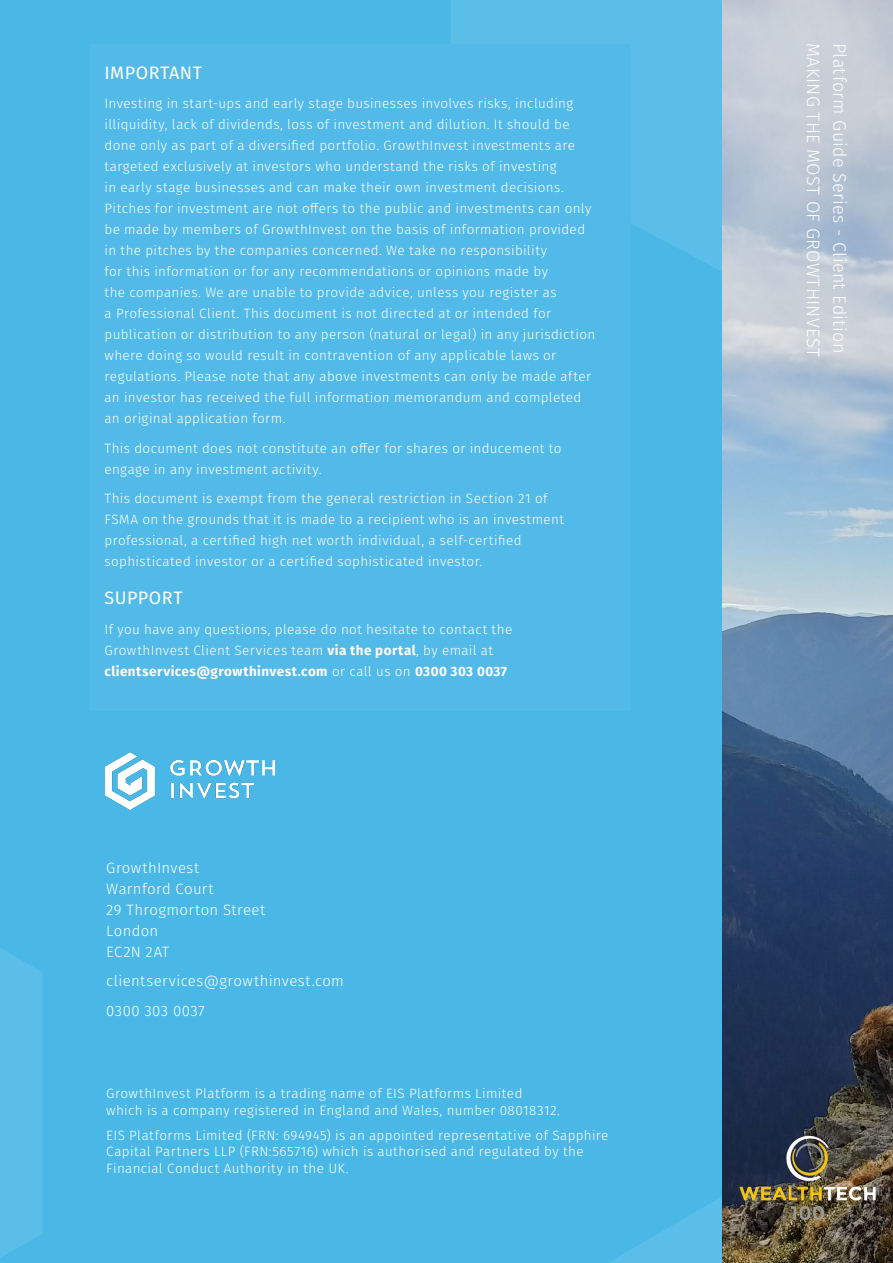
<style>
.page{position:relative;width:893px;height:1263px;background:#fff}
.page>*{position:absolute;margin:0;border:0;box-sizing:border-box;transform-origin:0 0}
.Page_Title_Marker{font:300 18px "Fira Sans";letter-spacing:.015em;color:#fff}
.Callout_Title{font:18px "Fira Sans";letter-spacing:.02em;color:#fff}
.Contact_Details{font:300 15px/21px "Fira Sans";letter-spacing:.025em;color:#fff}
.Callout_Para{font:300 13.5px/21px "Fira Sans";letter-spacing:.03em;color:#fff}
.Smallprint_Paragraph{font:300 13.5px/16.5px "Fira Sans";letter-spacing:.03em;color:#fff}
.s1{font-weight:700}
</style>
<div class="page">
<div style="left:0;top:0;width:723px;height:1263px;background:#49b8e7"></div>
<img style="left:105px;top:752px;width:170px;height:58px">
<svg style="left:451px;top:0;width:272px;height:340px;fill:#5abee9"></svg>
<svg style="left:609px;top:1120px;width:114px;height:143px"></svg>
<img style="left:723px;top:0;width:170px;height:1263px">
<div style="left:89px;top:44px;width:542px;height:666px;background:#52bae8"></div>
<img style="left:738px;top:1109px;width:139px;height:138px">
<svg style="left:0;top:948px;width:42px;height:310px;background:#58bde8"></svg>
<p class="Callout_Title" style="left:105px;top:59px;width:99px">IMPORTANT</p>
<p class="Callout_Para" style="left:105px;top:93px;width:492px">Investing in start-ups and early stage businesses involves risks, including illiquidity, lack of dividends, loss of investment and dilution. It should be done only as part of a diversified portfolio. GrowthInvest investments are targeted exclusively at investors who understand the risks of investing<br>in early stage businesses and can make their own investment decisions.<br>Pitches for investment are not offers to the public and investments can only be made by members of GrowthInvest on the basis of information provided in the pitches by the companies concerned. We take no responsibility<br>for this information or for any recommendations or opinions made by<br>the companies. We are unable to provide advice, unless you register as<br>a Professional Client. This document is not directed at or intended for publication or distribution to any person (natural or legal) in any jurisdiction where doing so would result in contravention of any applicable laws or regulations. Please note that any above investments can only be made after an investor has received the full information memorandum and completed an original application form.</p>
<p class="Callout_Para" style="left:105px;top:438px;width:459px">This document does not constitute an offer for shares or inducement to engage in any investment activity.</p>
<p class="Callout_Para" style="left:105px;top:488px;width:461px">This document is exempt from the general restriction in Section 21 of FSMA on the grounds that it is made to a recipient who is an investment professional, a certified high net worth individual, a self-certified sophisticated investor or a certified sophisticated investor.</p>
<p class="Callout_Title" style="left:105px;top:584px;width:80px">SUPPORT</p>
<p class="Callout_Para" style="left:105px;top:619px;width:409px">If you have any questions, please do not hesitate to contact the<br>GrowthInvest Client Services team <span class="s1">via the portal</span>, by email at <span class="s1">clientservices@growthinvest.com</span> or call us on <span class="s1">0300 303 0037</span></p>
<p class="Contact_Details" style="left:106px;top:857px;width:160px">GrowthInvest<br>Warnford Court<br>29 Throgmorton Street<br>London<br>EC2N 2AT</p>
<p class="Contact_Details" style="left:106px;top:970px;width:239px">clientservices@growthinvest.com</p>
<p class="Contact_Details" style="left:106px;top:1000px;width:100px">0300 303 0037</p>
<p class="Smallprint_Paragraph" style="left:106px;top:1085px;width:455px">GrowthInvest Platform is a trading name of EIS Platforms Limited which is a company registered in England and Wales, number 08018312.</p>
<p class="Smallprint_Paragraph" style="left:106px;top:1126px;width:504px">EIS Platforms Limited (FRN: 694945) is an appointed representative of Sapphire<br>Capital Partners LLP (FRN:565716) which is authorised and regulated by the<br>Financial Conduct Authority in the UK.</p>
<p class="Page_Title_Marker" style="left:826px;top:43px;width:316px;rotate:90deg">MAKING THE MOST OF GROWTHINVEST</p>
<p class="Page_Title_Marker" style="left:853px;top:43px;width:312px;rotate:90deg">Platform Guide Series - Client Edition</p>
</div>
